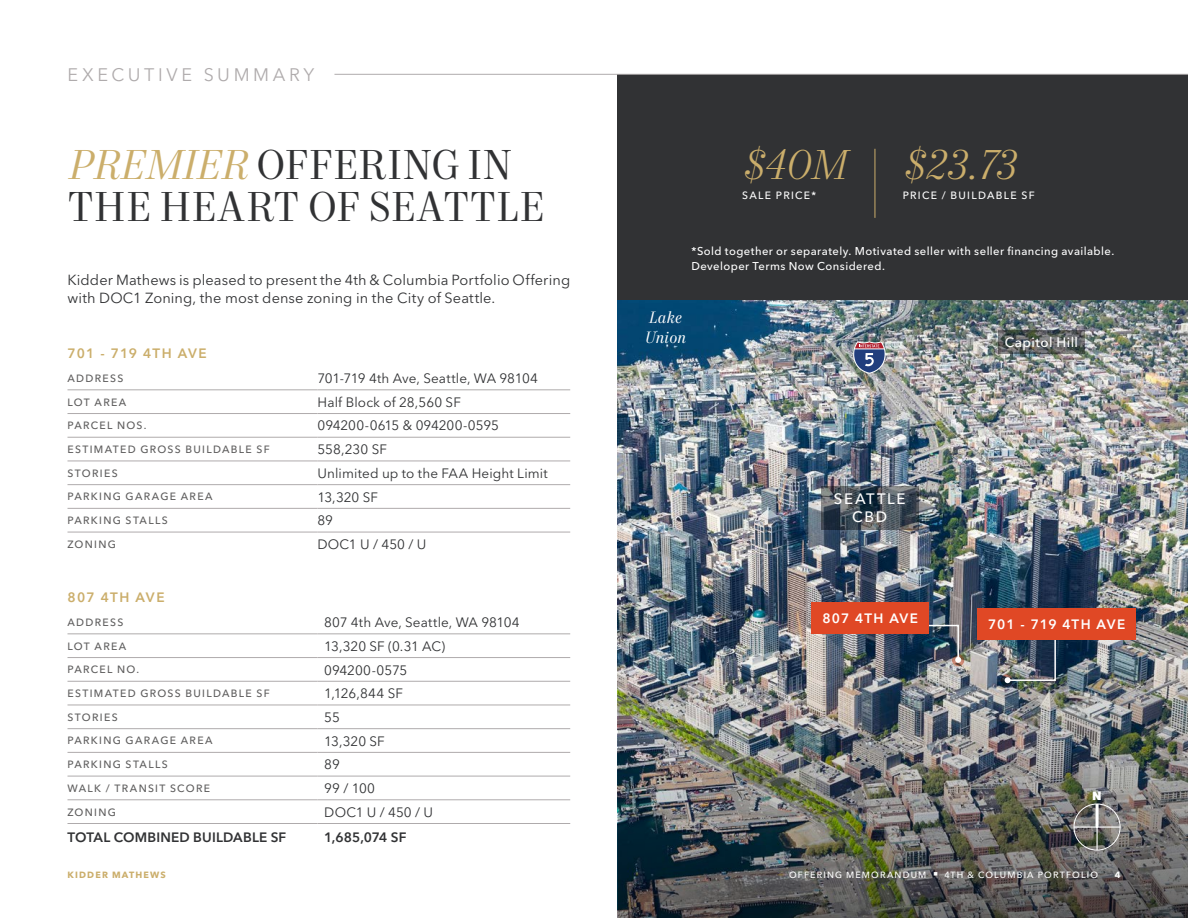
<style>
.page{position:relative;width:1188px;height:918px;background:#fff}
.page>*{position:absolute;margin:0;border:0;box-sizing:border-box;transform-origin:0 0}
.Headline_-_Level_1_-_Charcoal_2023{font:42px/42px "Mort Modern 08";letter-spacing:.005em;color:#313234}
.Stat_Italic_-_Gold_2023{font:italic 300 42px "Mort Modern 07";color:#cbae6b}
.Section_Identifier_-_Sterling_2023{font:18px "Avenir Next LT Pro";letter-spacing:.2em;color:#afabac}
.Water_-_White_2023{font:italic 16.5px/19.5px "Mort Modern 08";letter-spacing:.01em;color:#fff}
.Bigger_City_-_White_2023{font:500 15px/18px "Avenir Next LT Pro";letter-spacing:.11em;color:#fff;text-align:center}
.Body_Copy_-_Charcoal_2023{font:14.55px/18px "Avenir Next LT Pro";letter-spacing:.005em;color:#313234}
.Table_Input_-_Charcoal_2023{font:13.5px "Avenir Next LT Pro";letter-spacing:.005em;color:#313234}
.Table_Input_Emphasis_-_Charcoal_2023{font:600 13.5px "Avenir Next LT Pro";letter-spacing:.015em;color:#313234}
.Subhead_-_Level_1_-_Gold_2023{font:600 13.5px "Avenir Next LT Pro";letter-spacing:.085em;color:#cbae6b}
.Subject_Property_Label_-_White_2023{font:600 13.5px "Avenir Next LT Pro";letter-spacing:.075em;color:#fff}
.Smaller_Town_-_White_2023{font:500 13.5px "Avenir Next LT Pro";letter-spacing:.03em;color:#fff}
.t1{font:800 12px "Avenir Next LT Pro";color:#fff}
.Notes_-_White_2023{font:500 11.25px/15px "Avenir Next LT Pro";letter-spacing:.04em;color:#fff}
.Table_Column_1_All_Caps_-_Ash_2023{font:500 10.5px "Avenir Next LT Pro";letter-spacing:.125em;color:#5e5d5d}
.Stat_Label_-_Ash_2023{font:500 10.5px "Avenir Next LT Pro";letter-spacing:.125em;color:#fff}
.t2{font:500 9px "Avenir Next LT Pro";letter-spacing:.13em;color:#fff}
.t3{font:700 9px "Avenir Next LT Pro";letter-spacing:.13em;color:#cbae6b}
.t4{font:700 9px "Avenir Next LT Pro";color:#fff}
.s1{font-style:italic;color:#cbae6b}
</style>
<div class="page">
<img style="left:618px;top:300px;width:570px;height:254px">
<img style="left:618px;top:554px;width:570px;height:364px">
<hr style="left:68px;top:634px;width:250px;height:1px;background:#afabac">
<hr style="left:318px;top:634px;width:252px;height:1px;background:#afabac">
<hr style="left:68px;top:657px;width:250px;height:1px;background:#afabac">
<hr style="left:318px;top:657px;width:252px;height:1px;background:#afabac">
<hr style="left:68px;top:681px;width:250px;height:1px;background:#afabac">
<hr style="left:318px;top:681px;width:252px;height:1px;background:#afabac">
<hr style="left:68px;top:705px;width:250px;height:1px;background:#afabac">
<hr style="left:318px;top:705px;width:252px;height:1px;background:#afabac">
<hr style="left:68px;top:752px;width:250px;height:1px;background:#afabac">
<hr style="left:318px;top:752px;width:252px;height:1px;background:#afabac">
<hr style="left:68px;top:776px;width:250px;height:1px;background:#afabac">
<hr style="left:318px;top:776px;width:252px;height:1px;background:#afabac">
<hr style="left:68px;top:728px;width:250px;height:1px;background:#afabac">
<hr style="left:318px;top:728px;width:252px;height:1px;background:#afabac">
<hr style="left:68px;top:823px;width:250px;height:1px;background:#afabac">
<hr style="left:318px;top:823px;width:252px;height:1px;background:#afabac">
<hr style="left:68px;top:800px;width:250px;height:1px;background:#afabac">
<hr style="left:318px;top:800px;width:252px;height:1px;background:#afabac">
<hr style="left:68px;top:390px;width:250px;height:1px;background:#afabac">
<hr style="left:318px;top:390px;width:252px;height:1px;background:#afabac">
<hr style="left:68px;top:413px;width:250px;height:1px;background:#afabac">
<hr style="left:318px;top:413px;width:252px;height:1px;background:#afabac">
<hr style="left:68px;top:437px;width:250px;height:1px;background:#afabac">
<hr style="left:318px;top:437px;width:252px;height:1px;background:#afabac">
<hr style="left:68px;top:461px;width:250px;height:1px;background:#afabac">
<hr style="left:318px;top:461px;width:252px;height:1px;background:#afabac">
<hr style="left:68px;top:508px;width:250px;height:1px;background:#afabac">
<hr style="left:318px;top:508px;width:252px;height:1px;background:#afabac">
<hr style="left:68px;top:532px;width:250px;height:1px;background:#afabac">
<hr style="left:318px;top:532px;width:252px;height:1px;background:#afabac">
<hr style="left:68px;top:484px;width:250px;height:1px;background:#afabac">
<hr style="left:318px;top:484px;width:252px;height:1px;background:#afabac">
<svg style="left:853px;top:341px;width:33px;height:33px"></svg>
<svg style="left:821px;top:486px;width:98px;height:43px;background:#465059"></svg>
<svg style="left:998px;top:330px;width:87px;height:24px;background:#5a5f5e"></svg>
<div style="left:1074px;top:804px;width:46px;height:46px;border:1px solid #fff;border-radius:50%"></div>
<hr style="left:1096px;top:804px;width:3px;height:23px;background:#fff">
<hr style="left:1074px;top:826px;width:46px;height:2px;background:#fff">
<hr style="left:1096px;top:827px;width:2px;height:23px;background:#fff">
<svg style="left:951px;top:654px;width:14px;height:13px"></svg>
<div style="left:951px;top:653px;width:15px;height:15px;border:2px solid #fff;border-radius:50%"></div>
<svg style="left:925px;top:624px;width:36px;height:39px"></svg>
<div style="left:812px;top:602px;width:117px;height:32px;background:#e04825"></div>
<svg style="left:1000px;top:674px;width:13px;height:13px"></svg>
<div style="left:999px;top:673px;width:15px;height:15px;border:2px solid #fff;border-radius:50%"></div>
<div style="left:618px;top:74px;width:570px;height:226px;background:#313234"></div>
<img style="left:1005px;top:640px;width:52px;height:43px">
<div style="left:977px;top:608px;width:159px;height:32px;background:#e04825"></div>
<hr style="left:875px;top:149px;width:1px;height:69px;background:#cbae6b">
<hr style="left:334px;top:74px;width:854px;height:1px;background:#afabac">
<p class="Section_Identifier_-_Sterling_2023" style="left:68px;top:64px;width:248px">EXECUTIVE SUMMARY</p>
<p class="Headline_-_Level_1_-_Charcoal_2023" style="left:68px;top:146px;width:479px"><span class="s1">PREMIER</span> OFFERING IN<br>THE HEART OF SEATTLE</p>
<p class="Body_Copy_-_Charcoal_2023" style="left:68px;top:271px;width:504px">Kidder Mathews is pleased to present the 4th &amp; Columbia Portfolio Offering with DOC1 Zoning, the most dense zoning in the City of Seattle.</p>
<p class="Subhead_-_Level_1_-_Gold_2023" style="left:68px;top:345px;width:141px">701 - 719 4TH AVE</p>
<p class="Table_Column_1_All_Caps_-_Ash_2023" style="left:68px;top:372px;width:57px">ADDRESS</p>
<p class="Table_Input_-_Charcoal_2023" style="left:318px;top:370px;width:222px">701-719 4th Ave, Seattle, WA 98104</p>
<p class="Table_Column_1_All_Caps_-_Ash_2023" style="left:68px;top:396px;width:60px">LOT AREA</p>
<p class="Table_Input_-_Charcoal_2023" style="left:318px;top:394px;width:145px">Half Block of 28,560 SF</p>
<p class="Table_Column_1_All_Caps_-_Ash_2023" style="left:68px;top:419px;width:81px">PARCEL NOS.</p>
<p class="Table_Input_-_Charcoal_2023" style="left:318px;top:418px;width:183px">094200-0615 &amp; 094200-0595</p>
<p class="Table_Column_1_All_Caps_-_Ash_2023" style="left:68px;top:443px;width:204px">ESTIMATED GROSS BUILDABLE SF</p>
<p class="Table_Input_-_Charcoal_2023" style="left:318px;top:441px;width:71px">558,230 SF</p>
<p class="Table_Column_1_All_Caps_-_Ash_2023" style="left:68px;top:467px;width:52px">STORIES</p>
<p class="Table_Input_-_Charcoal_2023" style="left:318px;top:465px;width:232px">Unlimited up to the FAA Height Limit</p>
<p class="Table_Column_1_All_Caps_-_Ash_2023" style="left:68px;top:490px;width:147px">PARKING GARAGE AREA</p>
<p class="Table_Input_-_Charcoal_2023" style="left:318px;top:489px;width:62px">13,320 SF</p>
<p class="Table_Column_1_All_Caps_-_Ash_2023" style="left:68px;top:514px;width:102px">PARKING STALLS</p>
<p class="Table_Input_-_Charcoal_2023" style="left:318px;top:513px;width:17px">89</p>
<p class="Table_Column_1_All_Caps_-_Ash_2023" style="left:68px;top:538px;width:50px">ZONING</p>
<p class="Table_Input_-_Charcoal_2023" style="left:318px;top:536px;width:110px">DOC1 U / 450 / U</p>
<p class="Subhead_-_Level_1_-_Gold_2023" style="left:68px;top:589px;width:99px">807 4TH AVE</p>
<p class="Table_Column_1_All_Caps_-_Ash_2023" style="left:68px;top:616px;width:57px">ADDRESS</p>
<p class="Table_Input_-_Charcoal_2023" style="left:324px;top:614px;width:197px">807 4th Ave, Seattle, WA 98104</p>
<p class="Table_Column_1_All_Caps_-_Ash_2023" style="left:68px;top:640px;width:60px">LOT AREA</p>
<p class="Table_Input_-_Charcoal_2023" style="left:324px;top:638px;width:122px">13,320 SF (0.31 AC)</p>
<p class="Table_Column_1_All_Caps_-_Ash_2023" style="left:68px;top:663px;width:73px">PARCEL NO.</p>
<p class="Table_Input_-_Charcoal_2023" style="left:324px;top:662px;width:85px">094200-0575</p>
<p class="Table_Column_1_All_Caps_-_Ash_2023" style="left:68px;top:687px;width:204px">ESTIMATED GROSS BUILDABLE SF</p>
<p class="Table_Input_-_Charcoal_2023" style="left:324px;top:685px;width:80px">1,126,844 SF</p>
<p class="Table_Column_1_All_Caps_-_Ash_2023" style="left:68px;top:711px;width:52px">STORIES</p>
<p class="Table_Input_-_Charcoal_2023" style="left:324px;top:709px;width:17px">55</p>
<p class="Table_Column_1_All_Caps_-_Ash_2023" style="left:68px;top:735px;width:147px">PARKING GARAGE AREA</p>
<p class="Table_Input_-_Charcoal_2023" style="left:324px;top:733px;width:62px">13,320 SF</p>
<p class="Table_Column_1_All_Caps_-_Ash_2023" style="left:68px;top:758px;width:102px">PARKING STALLS</p>
<p class="Table_Input_-_Charcoal_2023" style="left:324px;top:757px;width:17px">89</p>
<p class="Table_Column_1_All_Caps_-_Ash_2023" style="left:68px;top:782px;width:144px">WALK / TRANSIT SCORE</p>
<p class="Table_Input_-_Charcoal_2023" style="left:324px;top:780px;width:52px">99 / 100</p>
<p class="Table_Column_1_All_Caps_-_Ash_2023" style="left:68px;top:806px;width:50px">ZONING</p>
<p class="Table_Input_-_Charcoal_2023" style="left:324px;top:804px;width:110px">DOC1 U / 450 / U</p>
<p class="Table_Input_Emphasis_-_Charcoal_2023" style="left:67px;top:829px;width:220px">TOTAL COMBINED BUILDABLE SF</p>
<p class="Table_Input_Emphasis_-_Charcoal_2023" style="left:324px;top:829px;width:84px">1,685,074 SF</p>
<p class="Stat_Italic_-_Gold_2023" style="left:742px;top:139px;width:107px">$40M</p>
<p class="Stat_Label_-_Ash_2023" style="left:742px;top:189px;width:75px">SALE PRICE*</p>
<p class="Stat_Italic_-_Gold_2023" style="left:903px;top:139px;width:115px">$23.73</p>
<p class="Stat_Label_-_Ash_2023" style="left:903px;top:189px;width:134px">PRICE / BUILDABLE SF</p>
<p class="Notes_-_White_2023" style="left:691px;top:243px;width:424px">*Sold together or separately. Motivated seller with seller financing available.<br>Developer Terms Now Considered.</p>
<p class="Water_-_White_2023" style="left:644px;top:309px;width:43px">Lake<br>Union</p>
<p class="Bigger_City_-_White_2023" style="left:834px;top:490px;width:73px">SEATTLE<br>CBD</p>
<p class="Subject_Property_Label_-_White_2023" style="left:822px;top:610px;width:97px">807 4TH AVE</p>
<p class="Smaller_Town_-_White_2023" style="left:1005px;top:335px;width:75px">Capitol Hill</p>
<p class="Subject_Property_Label_-_White_2023" style="left:988px;top:616px;width:139px">701 - 719 4TH AVE</p>
<p class="t1" style="left:1092px;top:788px;width:11px">N</p>
<p class="t3" style="left:68px;top:869px;width:100px">KIDDER MATHEWS</p>
<p class="t2" style="left:789px;top:869px;width:310px">OFFERING MEMORANDUM ■ 4TH &amp; COLUMBIA PORTFOLIO</p>
<p class="t4" style="left:1115px;top:869px;width:7px">4</p>
</div>
